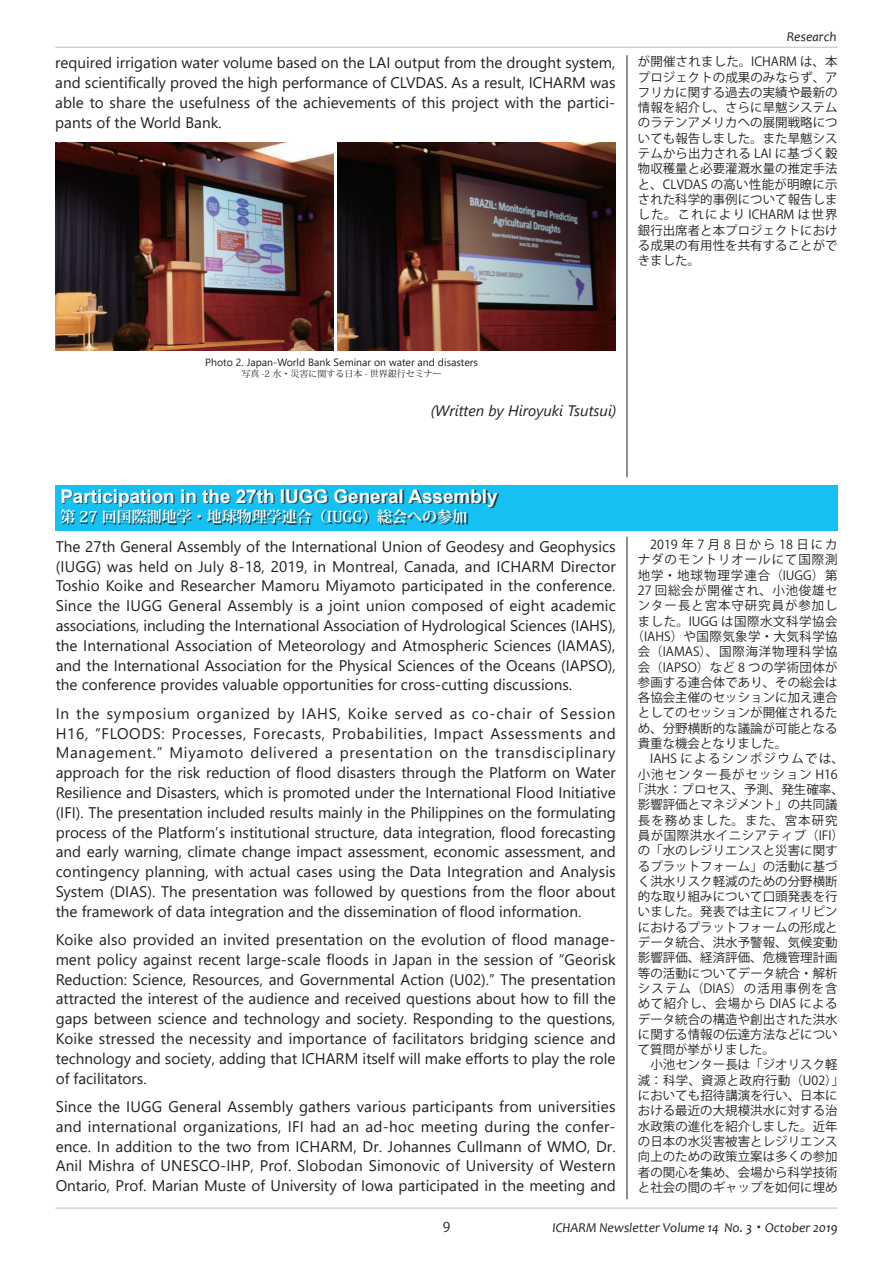
<style>
.page{position:relative;width:893px;height:1263px;background:#fff}
.page>*{position:absolute;margin:0;border:0;box-sizing:border-box;transform-origin:0 0}
.t1{font:700 18.9px "Arial";color:#fff}
.t2{font:15.3px/19.8px "Segoe UI";color:#231f20;text-align:justify}
.t3{font:italic 15.15px "Segoe UI";color:#231f20}
.t4{font:700 15px "Koz Min Pro";color:#fff}
.t5{font:italic 13.5px "Candara";color:#231f20}
.t6{font:13.5px "Koz Go Pro";color:#231f20}
.t7{font:12.45px/15.3px "Koz Go Pro";letter-spacing:.005em;color:#231f20;text-align:justify}
.t8{font:12.45px "Koz Go Pro";letter-spacing:.08em;color:#231f20}
.t9{font:12.45px "Koz Go Pro";letter-spacing:.03em;color:#231f20}
.t10{font:12.45px "Koz Go Pro";letter-spacing:.045em;color:#231f20}
.t11{font:12.45px "Koz Go Pro";letter-spacing:.04em;color:#231f20}
.t12{font:12.45px "Koz Go Pro";letter-spacing:.09em;color:#231f20}
.t13{font:12.45px "Koz Go Pro";letter-spacing:.075em;color:#231f20}
.t14{font:12.45px "Koz Go Pro";letter-spacing:.065em;color:#231f20}
.t15{font:12.45px "Koz Go Pro";letter-spacing:.115em;color:#231f20}
.t16{font:12.45px "Koz Go Pro";letter-spacing:.055em;color:#231f20}
.t17{font:10.5px "Segoe UI";color:#231f20}
.t18{font:9px "Koz Min Pro";color:#231f20}
.s1{font-family:"Koz Min Pro";font-style:normal}
</style>
<div class="page">
<img style="left:55px;top:142px;width:278px;height:209px">
<img style="left:338px;top:142px;width:278px;height:209px">
<hr style="left:627px;top:55px;width:1px;height:422px;background:#231f20">
<div style="left:55px;top:485px;width:783px;height:46px;background:#15c0f2"></div>
<hr style="left:627px;top:537px;width:1px;height:662px;background:#231f20">
<div style="left:62px;top:490px;width:437px;height:35px;background:#231f20;opacity:.75"></div>
<hr style="left:55px;top:1208px;width:783px;height:1px;background:#bcbdc0">
<hr style="left:55px;top:47px;width:783px;height:1px;background:#bcbdc0">
<p class="t2" style="left:55px;top:52px;width:562px">required irrigation water volume based on the LAI output from the drought system, and scientifically proved the high performance of CLVDAS. As a result, ICHARM was able to share the usefulness of the achievements of this project with the partici&shy;pants of the World Bank.</p>
<p class="t5" style="left:787px;top:28px;width:51px">Research</p>
<p class="t7" style="left:638px;top:54px;width:201px">が開催されました。ICHARM は、本プロジェクトの成果のみならず、アフリカに関する過去の実績や最新の情報を紹介し、さらに旱魃システムのラテンアメリカへの展開戦略についても報告しました。また旱魃システムから出力される LAI に基づく穀物収穫量と必要灌漑水量の推定手法と、CLVDAS の高い性能が明瞭に示された科学的事例について報告しました。これにより ICHARM は世界銀行出席者と本プロジェクトにおける成果の有用性を共有することができました。</p>
<p class="t17" style="left:205px;top:352px;width:274px">Photo 2. Japan-World Bank Seminar on water and disasters</p>
<p class="t18" style="left:242px;top:367px;width:202px">写真 -2 水・災害に関する日本 - 世界銀行セミナー</p>
<p class="t3" style="left:431px;top:396px;width:187px">(Written by Hiroyuki Tsutsui)</p>
<p class="t1" style="left:60px;top:483px;width:439px">Participation in the 27th IUGG General Assembly</p>
<p class="t4" style="left:60px;top:506px;width:408px">第 27 回国際測地学・地球物理学連合（IUGG）総会への参加</p>
<p class="t2" style="left:56px;top:535px;width:562px">The 27th General Assembly of the International Union of Geodesy and Geophysics (IUGG) was held on July 8-18, 2019, in Montreal, Canada, and ICHARM Director Toshio Koike and Researcher Mamoru Miyamoto participated in the conference.<br>Since the IUGG General Assembly is a joint union composed of eight academic associations, including the International Association of Hydrological Sciences (IAHS), the International Association of Meteorology and Atmospheric Sciences (IAMAS), and the International Association for the Physical Sciences of the Oceans (IAPSO), the conference provides valuable opportunities for cross-cutting discussions.</p>
<p class="t2" style="left:56px;top:702px;width:562px">In the symposium organized by IAHS, Koike served as co-chair of Session H16, “FLOODS: Processes, Forecasts, Probabilities, Impact Assessments and Management.” Miyamoto delivered a presentation on the transdisciplinary approach for the risk reduction of flood disasters through the Platform on Water Resilience and Disasters, which is promoted under the International Flood Initiative (IFI). The presentation included results mainly in the Philippines on the formulating process of the Platform’s institutional structure, data integration, flood forecasting and early warning, climate change impact assessment, economic assessment, and contingency planning, with actual cases using the Data Integration and Analysis System (DIAS). The presentation was followed by questions from the floor about the framework of data integration and the dissemination of flood information.</p>
<p class="t2" style="left:56px;top:928px;width:562px">Koike also provided an invited presentation on the evolution of flood manage&shy;ment policy against recent large-scale floods in Japan in the session of “Georisk Reduction: Science, Resources, and Governmental Action (U02).” The presentation attracted the interest of the audience and received questions about how to fill the gaps between science and technology and society. Responding to the questions, Koike stressed the necessity and importance of facilitators bridging science and technology and society, adding that ICHARM itself will make efforts to play the role of facilitators.</p>
<p class="t2" style="left:56px;top:1095px;width:562px">Since the IUGG General Assembly gathers various participants from universities and international organizations, IFI had an ad-hoc meeting during the confer&shy;ence. In addition to the two from ICHARM, Dr. Johannes Cullmann of WMO, Dr.<br>Anil Mishra of UNESCO-IHP, Prof. Slobodan Simonovic of University of Western Ontario, Prof. Marian Muste of University of Iowa participated in the meeting and</p>
<p class="t8" style="left:638px;top:536px;width:201px">　2019 年 7 月 8 日から 18 日にカ</p>
<p class="t13" style="left:638px;top:552px;width:201px">ナダのモントリオールにて国際測</p>
<p class="t8" style="left:638px;top:567px;width:201px">地学・地球物理学連合（IUGG）第</p>
<p class="t16" style="left:638px;top:582px;width:201px">27 回総会が開催され、小池俊雄セ</p>
<p class="t13" style="left:638px;top:598px;width:201px">ンター長と宮本守研究員が参加し</p>
<p class="t10" style="left:638px;top:613px;width:201px">ました。IUGG は国際水文科学協会</p>
<p class="t11" style="left:632px;top:628px;width:208px">（IAHS）や国際気象学・大気科学協</p>
<p class="t14" style="left:638px;top:644px;width:201px">会（IAMAS）、国際海洋物理科学協</p>
<p class="t9" style="left:638px;top:659px;width:201px">会（IAPSO）など 8 つの学術団体が</p>
<p class="t7" style="left:638px;top:675px;width:201px">参画する連合体であり、その総会は</p>
<p class="t7" style="left:638px;top:690px;width:201px">各協会主催のセッションに加え連合</p>
<p class="t7" style="left:638px;top:705px;width:201px">としてのセッションが開催されるた</p>
<p class="t7" style="left:638px;top:721px;width:201px">め、分野横断的な議論が可能となる</p>
<p class="t7" style="left:638px;top:736px;width:151px">貴重な機会となりました。</p>
<p class="t15" style="left:638px;top:751px;width:208px">　IAHS によるシンポジウムでは、</p>
<p class="t8" style="left:638px;top:766px;width:201px">小池センター長がセッション H16</p>
<p class="t7" style="left:632px;top:782px;width:214px">「洪水：プロセス、予測、発生確率、</p>
<p class="t7" style="left:638px;top:797px;width:201px">影響評価とマネジメント」の共同議</p>
<p class="t12" style="left:638px;top:812px;width:201px">長を務めました。また、宮本研究</p>
<p class="t10" style="left:638px;top:827px;width:208px">員が国際洪水イニシアティブ（IFI）</p>
<p class="t7" style="left:638px;top:843px;width:201px">の「水のレジリエンスと災害に関す</p>
<p class="t7" style="left:638px;top:859px;width:201px">るプラットフォーム」の活動に基づ</p>
<p class="t7" style="left:638px;top:874px;width:201px">く洪水リスク軽減のための分野横断</p>
<p class="t7" style="left:638px;top:889px;width:201px">的な取り組みについて口頭発表を行</p>
<p class="t7" style="left:638px;top:904px;width:201px">いました。発表では主にフィリピン</p>
<p class="t7" style="left:638px;top:920px;width:201px">におけるプラットフォームの形成と</p>
<p class="t7" style="left:638px;top:935px;width:201px">データ統合、洪水予警報、気候変動</p>
<p class="t7" style="left:638px;top:950px;width:201px">影響評価、経済評価、危機管理計画</p>
<p class="t7" style="left:638px;top:966px;width:201px">等の活動についてデータ統合・解析</p>
<p class="t12" style="left:638px;top:980px;width:201px">システム（DIAS）の活用事例を含</p>
<p class="t11" style="left:638px;top:995px;width:201px">めて紹介し、会場から DIAS による</p>
<p class="t7" style="left:638px;top:1012px;width:201px">データ統合の構造や創出された洪水</p>
<p class="t7" style="left:638px;top:1027px;width:201px">に関する情報の伝達方法などについ</p>
<p class="t7" style="left:638px;top:1042px;width:138px">て質問が挙がりました。</p>
<p class="t7" style="left:638px;top:1057px;width:201px">　小池センター長は「ジオリスク軽</p>
<p class="t9" style="left:638px;top:1072px;width:208px">減：科学、資源と政府行動（U02）」</p>
<p class="t7" style="left:638px;top:1088px;width:201px">においても招待講演を行い、日本に</p>
<p class="t7" style="left:638px;top:1103px;width:201px">おける最近の大規模洪水に対する治</p>
<p class="t7" style="left:638px;top:1119px;width:201px">水政策の進化を紹介しました。近年</p>
<p class="t7" style="left:638px;top:1134px;width:201px">の日本の水災害被害とレジリエンス</p>
<p class="t7" style="left:638px;top:1149px;width:201px">向上のための政策立案は多くの参加</p>
<p class="t7" style="left:638px;top:1165px;width:201px">者の関心を集め、会場から科学技術</p>
<p class="t7" style="left:638px;top:1180px;width:201px">と社会の間のギャップを如何に埋め</p>
<p class="t6" style="left:443px;top:1219px;width:9px">9</p>
<p class="t5" style="left:552px;top:1219px;width:287px">ICHARM Newsletter Volume 14 No. 3<span class="s1">・</span> October 2019</p>
</div>
